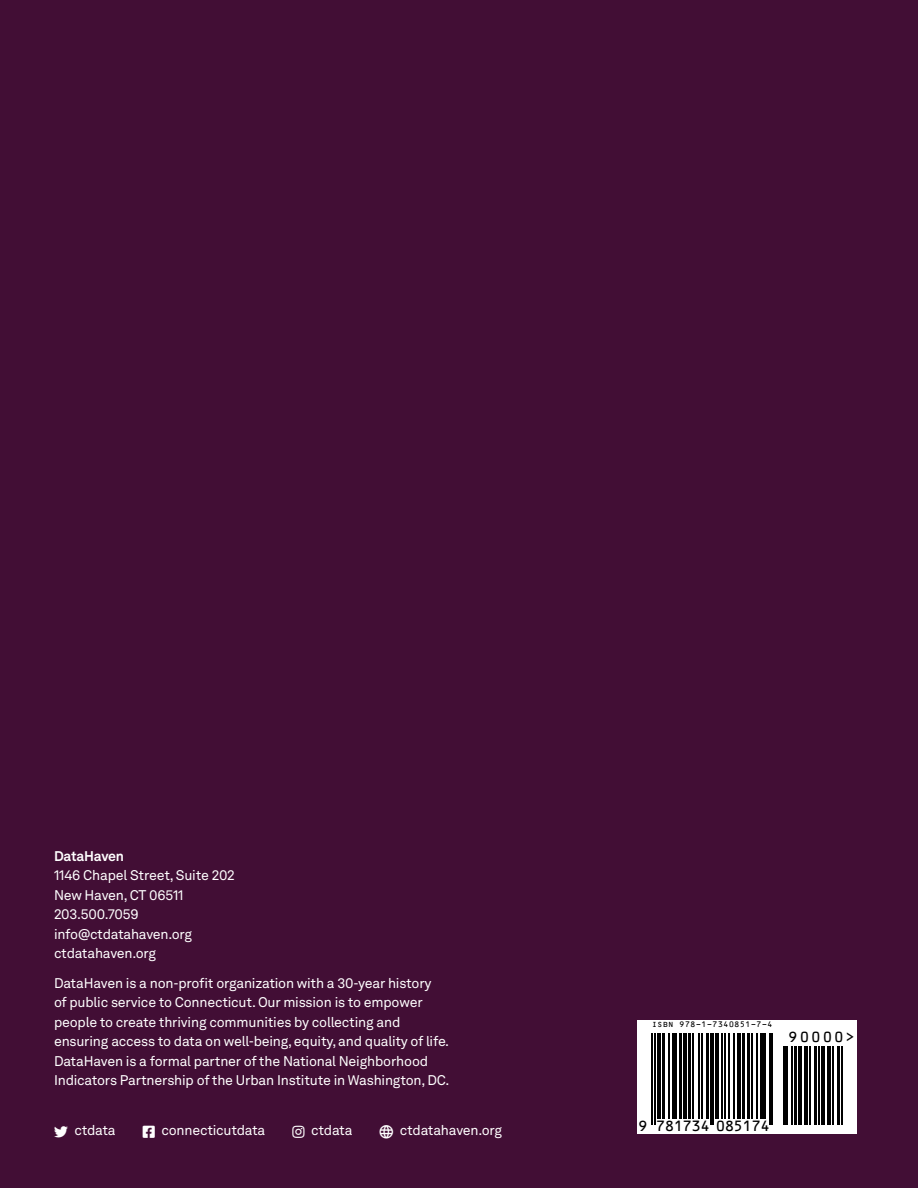
<style>
.page{position:relative;width:918px;height:1188px;background:#420e35}
.page>*{position:absolute;margin:0;border:0;box-sizing:border-box;transform-origin:0 0}
.t1{font:14.25px "OCRB";letter-spacing:-.09em;color:#000}
.t2{font:13.8px/19.5px "Akkurat LL";letter-spacing:-.015em;color:#fff}
.t3{font:700 13.8px "Akkurat LL";letter-spacing:-.02em;color:#fff}
.t4{font:7.65px "OCRB";color:#000}
</style>
<div class="page">
<div style="left:638px;top:1021px;width:219px;height:113px;background:#fff"></div>
<hr style="left:652px;top:1033px;width:1px;height:92px;background:#000">
<hr style="left:654px;top:1033px;width:1px;height:92px;background:#000">
<hr style="left:657px;top:1033px;width:4px;height:86px;background:#000">
<hr style="left:662px;top:1033px;width:2px;height:86px;background:#000">
<hr style="left:668px;top:1033px;width:1px;height:86px;background:#000">
<hr style="left:672px;top:1033px;width:1px;height:86px;background:#000">
<hr style="left:675px;top:1033px;width:2px;height:86px;background:#000">
<hr style="left:680px;top:1033px;width:2px;height:86px;background:#000">
<hr style="left:684px;top:1033px;width:3px;height:86px;background:#000">
<hr style="left:689px;top:1033px;width:2px;height:86px;background:#000">
<hr style="left:693px;top:1033px;width:1px;height:86px;background:#000">
<hr style="left:699px;top:1033px;width:1px;height:86px;background:#000">
<hr style="left:701px;top:1033px;width:2px;height:86px;background:#000">
<hr style="left:707px;top:1033px;width:2px;height:86px;background:#000">
<hr style="left:710px;top:1033px;width:2px;height:92px;background:#000">
<hr style="left:713px;top:1033px;width:1px;height:92px;background:#000">
<hr style="left:715px;top:1033px;width:4px;height:86px;background:#000">
<hr style="left:722px;top:1033px;width:1px;height:86px;background:#000">
<hr style="left:724px;top:1033px;width:1px;height:86px;background:#000">
<hr style="left:728px;top:1033px;width:1px;height:86px;background:#000">
<hr style="left:733px;top:1033px;width:1px;height:86px;background:#000">
<hr style="left:737px;top:1033px;width:4px;height:86px;background:#000">
<hr style="left:742px;top:1033px;width:3px;height:86px;background:#000">
<hr style="left:747px;top:1033px;width:3px;height:86px;background:#000">
<hr style="left:751px;top:1033px;width:1px;height:86px;background:#000">
<hr style="left:756px;top:1033px;width:1px;height:86px;background:#000">
<hr style="left:760px;top:1033px;width:1px;height:86px;background:#000">
<hr style="left:763px;top:1033px;width:3px;height:86px;background:#000">
<hr style="left:769px;top:1033px;width:1px;height:92px;background:#000">
<hr style="left:771px;top:1033px;width:2px;height:92px;background:#000">
<hr style="left:783px;top:1047px;width:1px;height:78px;background:#000">
<hr style="left:785px;top:1047px;width:3px;height:78px;background:#000">
<hr style="left:792px;top:1047px;width:1px;height:78px;background:#000">
<hr style="left:794px;top:1047px;width:3px;height:78px;background:#000">
<hr style="left:798px;top:1047px;width:1px;height:78px;background:#000">
<hr style="left:801px;top:1047px;width:1px;height:78px;background:#000">
<hr style="left:805px;top:1047px;width:3px;height:78px;background:#000">
<hr style="left:810px;top:1047px;width:1px;height:78px;background:#000">
<hr style="left:815px;top:1047px;width:2px;height:78px;background:#000">
<hr style="left:819px;top:1047px;width:1px;height:78px;background:#000">
<hr style="left:821px;top:1047px;width:1px;height:78px;background:#000">
<hr style="left:824px;top:1047px;width:1px;height:78px;background:#000">
<hr style="left:828px;top:1047px;width:3px;height:78px;background:#000">
<hr style="left:833px;top:1047px;width:1px;height:78px;background:#000">
<hr style="left:838px;top:1047px;width:2px;height:78px;background:#000">
<hr style="left:842px;top:1047px;width:1px;height:78px;background:#000">
<p class="t3" style="left:54px;top:845px;width:72px">DataHaven</p>
<p class="t2" style="left:54px;top:865px;width:182px">1146 Chapel Street, Suite 202<br>New Haven, CT 06511<br>203.500.7059 info@ctdatahaven.org ctdatahaven.org</p>
<p class="t2" style="left:54px;top:972px;width:397px">DataHaven is a non-profit organization with a 30-year history<br>of public service to Connecticut. Our mission is to empower people to create thriving communities by collecting and ensuring access to data on well-being, equity, and quality of life.<br>DataHaven is a formal partner of the National Neighborhood Indicators Partnership of the Urban Institute in Washington, DC.</p>
<p class="t2" style="left:74px;top:1120px;width:43px">ctdata</p>
<p class="t2" style="left:161px;top:1120px;width:105px">connecticutdata</p>
<p class="t2" style="left:311px;top:1120px;width:43px">ctdata</p>
<p class="t2" style="left:380px;top:1120px;width:124px">●□ ctdatahaven.org</p>
<p class="t1" style="left:638px;top:1119px;width:134px">9 781734 085174</p>
<p class="t4" style="left:652px;top:1020px;width:122px">ISBN 978-1-7340851-7-4</p>
<p class="t1" style="left:788px;top:1030px;width:69px">90000&gt;</p>
</div>
